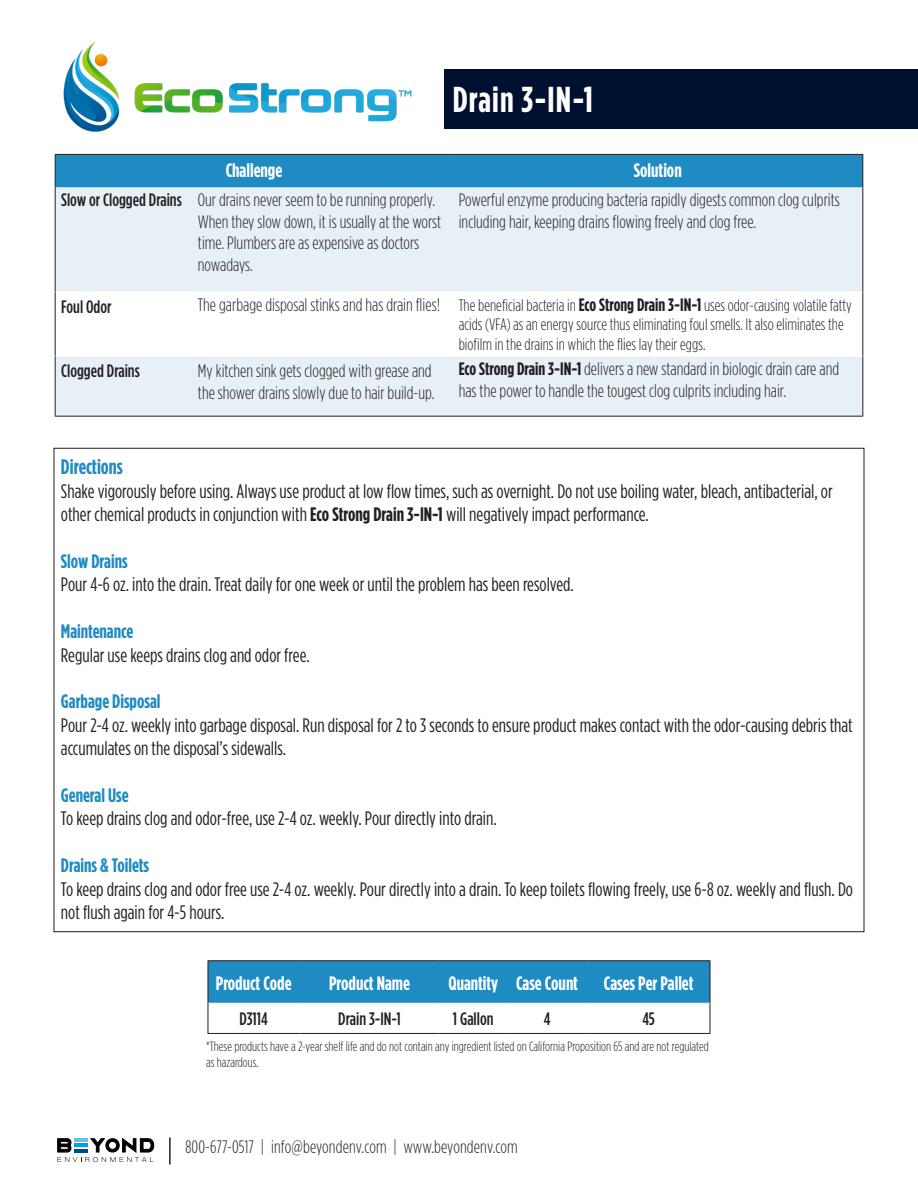
<style>
.page{position:relative;width:918px;height:1188px;background:#fff}
.page>*{position:absolute;margin:0;border:0;box-sizing:border-box;transform-origin:0 0}
.t1{font:700 36px "Gotham Condensed";letter-spacing:.03em;color:#fff}
.t2{font:700 21px "Gotham Condensed";color:#1e8bc2}
.t3{font:19.5px/23.4px "Gotham Condensed";color:#231f20}
.t4{font:700 19.5px "Gotham Condensed";color:#fff}
.t5{font:700 19.5px "Gotham Condensed";color:#1e8bc2}
.t6{font:300 18px/21.6px "Gotham Condensed";color:#231f20}
.t7{font:500 18px "Gotham Condensed";color:#231f20}
.t8{font:300 16.5px/19.8px "Gotham Condensed";color:#231f20}
.t9{font:300 13.5px/16.2px "Gotham Condensed";color:#231f20}
.s1{font-weight:700;font-size:18px}
.s2{font-weight:700}
</style>
<div class="page">
<div style="left:444px;top:155px;width:418px;height:33px;background:#1e8bc2"></div>
<div style="left:56px;top:188px;width:806px;height:228px;background:#e7eff7"></div>
<svg style="left:56px;top:293px;width:806px;height:63px"></svg>
<hr style="left:55px;top:188px;width:1px;height:104px;background:#231f20">
<hr style="left:862px;top:188px;width:1px;height:104px;background:#231f20">
<hr style="left:55px;top:292px;width:1px;height:64px;background:#231f20">
<hr style="left:862px;top:292px;width:1px;height:64px;background:#231f20">
<hr style="left:55px;top:356px;width:1px;height:60px;background:#231f20">
<hr style="left:862px;top:356px;width:1px;height:60px;background:#231f20">
<hr style="left:55px;top:416px;width:137px;height:1px;background:#231f20">
<hr style="left:192px;top:416px;width:261px;height:1px;background:#231f20">
<hr style="left:453px;top:416px;width:410px;height:1px;background:#231f20">
<hr style="left:56px;top:292px;width:136px;height:1px;background:#fff">
<hr style="left:192px;top:292px;width:261px;height:1px;background:#fff">
<hr style="left:453px;top:292px;width:409px;height:1px;background:#fff">
<hr style="left:56px;top:356px;width:136px;height:1px;background:#fff">
<hr style="left:192px;top:356px;width:261px;height:1px;background:#fff">
<hr style="left:453px;top:356px;width:409px;height:1px;background:#fff">
<hr style="left:192px;top:154px;width:261px;height:1px;background:#231f20">
<hr style="left:453px;top:154px;width:410px;height:1px;background:#231f20">
<hr style="left:862px;top:155px;width:1px;height:33px;background:#231f20">
<svg style="left:57px;top:1138px;width:97px;height:24px"></svg>
<hr style="left:74px;top:1138px;width:14px;height:3px;background:#5fc5e9">
<hr style="left:74px;top:1144px;width:14px;height:3px;background:#00a2df">
<hr style="left:74px;top:1149px;width:14px;height:3px;background:#004a87">
<hr style="left:169px;top:1138px;width:2px;height:27px;background:#231f20">
<div style="left:209px;top:961px;width:501px;height:41px;background:#1e8bc2"></div>
<hr style="left:208px;top:1002px;width:1px;height:31px;background:#231f20">
<hr style="left:710px;top:1002px;width:1px;height:31px;background:#231f20">
<hr style="left:208px;top:1033px;width:91px;height:1px;background:#231f20">
<hr style="left:299px;top:1033px;width:141px;height:1px;background:#231f20">
<hr style="left:440px;top:1033px;width:67px;height:1px;background:#231f20">
<hr style="left:507px;top:1033px;width:80px;height:1px;background:#231f20">
<hr style="left:587px;top:1033px;width:123px;height:1px;background:#231f20">
<hr style="left:208px;top:960px;width:91px;height:1px;background:#231f20">
<hr style="left:208px;top:961px;width:1px;height:41px;background:#231f20">
<hr style="left:299px;top:960px;width:141px;height:1px;background:#231f20">
<hr style="left:440px;top:960px;width:67px;height:1px;background:#231f20">
<hr style="left:507px;top:960px;width:80px;height:1px;background:#231f20">
<hr style="left:587px;top:960px;width:123px;height:1px;background:#231f20">
<hr style="left:710px;top:961px;width:1px;height:41px;background:#231f20">
<hr style="left:299px;top:961px;width:1px;height:41px;background:#1e8bc2">
<hr style="left:439px;top:961px;width:1px;height:41px;background:#1e8bc2">
<hr style="left:506px;top:961px;width:1px;height:41px;background:#1e8bc2">
<hr style="left:587px;top:961px;width:1px;height:41px;background:#1e8bc2">
<hr style="left:208px;top:1002px;width:91px;height:1px;background:#1e8bc2">
<hr style="left:299px;top:1002px;width:141px;height:1px;background:#1e8bc2">
<hr style="left:440px;top:1002px;width:67px;height:1px;background:#1e8bc2">
<hr style="left:507px;top:1002px;width:80px;height:1px;background:#1e8bc2">
<hr style="left:587px;top:1002px;width:123px;height:1px;background:#1e8bc2">
<div style="left:444px;top:69px;width:474px;height:60px;background:#001031"></div>
<img style="left:54px;top:42px;width:390px;height:239px">
<p class="t1" style="left:453px;top:79px;width:142px">Drain 3-IN-1</p>
<p class="t4" style="left:226px;top:159px;width:58px">Challenge</p>
<p class="t4" style="left:634px;top:159px;width:49px">Solution</p>
<p class="t7" style="left:61px;top:190px;width:122px">Slow or Clogged Drains</p>
<p class="t6" style="left:198px;top:189px;width:245px">Our drains never seem to be running properly.<br>When they slow down, it is usually at the worst time. Plumbers are as expensive as doctors nowadays.</p>
<p class="t6" style="left:459px;top:189px;width:383px">Powerful enzyme producing bacteria rapidly digests common clog culprits including hair, keeping drains flowing freely and clog free.</p>
<p class="t7" style="left:61px;top:297px;width:52px">Foul Odor</p>
<p class="t6" style="left:198px;top:293px;width:244px">The garbage disposal stinks and has drain flies!</p>
<p class="t8" style="left:459px;top:295px;width:395px">The beneficial bacteria in <span class="s1">Eco Strong Drain 3-IN-1</span> uses odor-causing volatile fatty acids (VFA) as an energy source thus eliminating foul smells. It also eliminates the biofilm in the drains in which the flies lay their eggs.</p>
<p class="t7" style="left:61px;top:361px;width:80px">Clogged Drains</p>
<p class="t6" style="left:198px;top:360px;width:238px">My kitchen sink gets clogged with grease and the shower drains slowly due to hair build-up.</p>
<p class="t6" style="left:459px;top:358px;width:382px"><span class="s2">Eco Strong Drain 3-IN-1</span> delivers a new standard in biologic drain care and has the power to handle the tougest clog culprits including hair.</p>
<p class="t2" style="left:61px;top:455px;width:63px">Directions</p>
<p class="t3" style="left:61px;top:479px;width:773px">Shake vigorously before using. Always use product at low flow times, such as overnight. Do not use boiling water, bleach, antibacterial, or other chemical products in conjunction with <span class="s2">Eco Strong Drain 3-IN-1</span> will negatively impact performance.</p>
<p class="t5" style="left:61px;top:550px;width:68px">Slow Drains</p>
<p class="t3" style="left:61px;top:573px;width:514px">Pour 4-6 oz. into the drain. Treat daily for one week or until the problem has been resolved.</p>
<p class="t5" style="left:61px;top:620px;width:74px">Maintenance</p>
<p class="t3" style="left:61px;top:643px;width:250px">Regular use keeps drains clog and odor free.</p>
<p class="t5" style="left:61px;top:691px;width:101px">Garbage Disposal</p>
<p class="t3" style="left:61px;top:713px;width:793px">Pour 2-4 oz. weekly into garbage disposal. Run disposal for 2 to 3 seconds to ensure product makes contact with the odor-causing debris that accumulates on the disposal’s sidewalls.</p>
<p class="t5" style="left:61px;top:784px;width:69px">General Use</p>
<p class="t3" style="left:61px;top:807px;width:437px">To keep drains clog and odor-free, use 2-4 oz. weekly. Pour directly into drain.</p>
<p class="t5" style="left:61px;top:854px;width:90px">Drains &amp; Toilets</p>
<p class="t3" style="left:61px;top:877px;width:794px">To keep drains clog and odor free use 2-4 oz. weekly. Pour directly into a drain. To keep toilets flowing freely, use 6-8 oz. weekly and flush. Do not flush again for 4-5 hours.</p>
<p class="t4" style="left:216px;top:972px;width:77px">Product Code</p>
<p class="t4" style="left:329px;top:972px;width:82px">Product Name</p>
<p class="t4" style="left:448px;top:972px;width:51px">Quantity</p>
<p class="t4" style="left:516px;top:972px;width:64px">Case Count</p>
<p class="t4" style="left:604px;top:972px;width:91px">Cases Per Pallet</p>
<p class="t7" style="left:239px;top:1009px;width:30px">D3114</p>
<p class="t7" style="left:338px;top:1009px;width:64px">Drain 3-IN-1</p>
<p class="t7" style="left:453px;top:1009px;width:42px">1 Gallon</p>
<p class="t7" style="left:544px;top:1009px;width:8px">4</p>
<p class="t7" style="left:642px;top:1009px;width:14px">45</p>
<p class="t9" style="left:206px;top:1038px;width:504px">*These products have a 2-year shelf life and do not contain any ingredient listed on California Proposition 65 and are not regulated as hazardous.</p>
<p class="t6" style="left:185px;top:1135px;width:334px">800-677-0517 | info@beyondenv.com | www.beyondenv.com</p>
</div>
